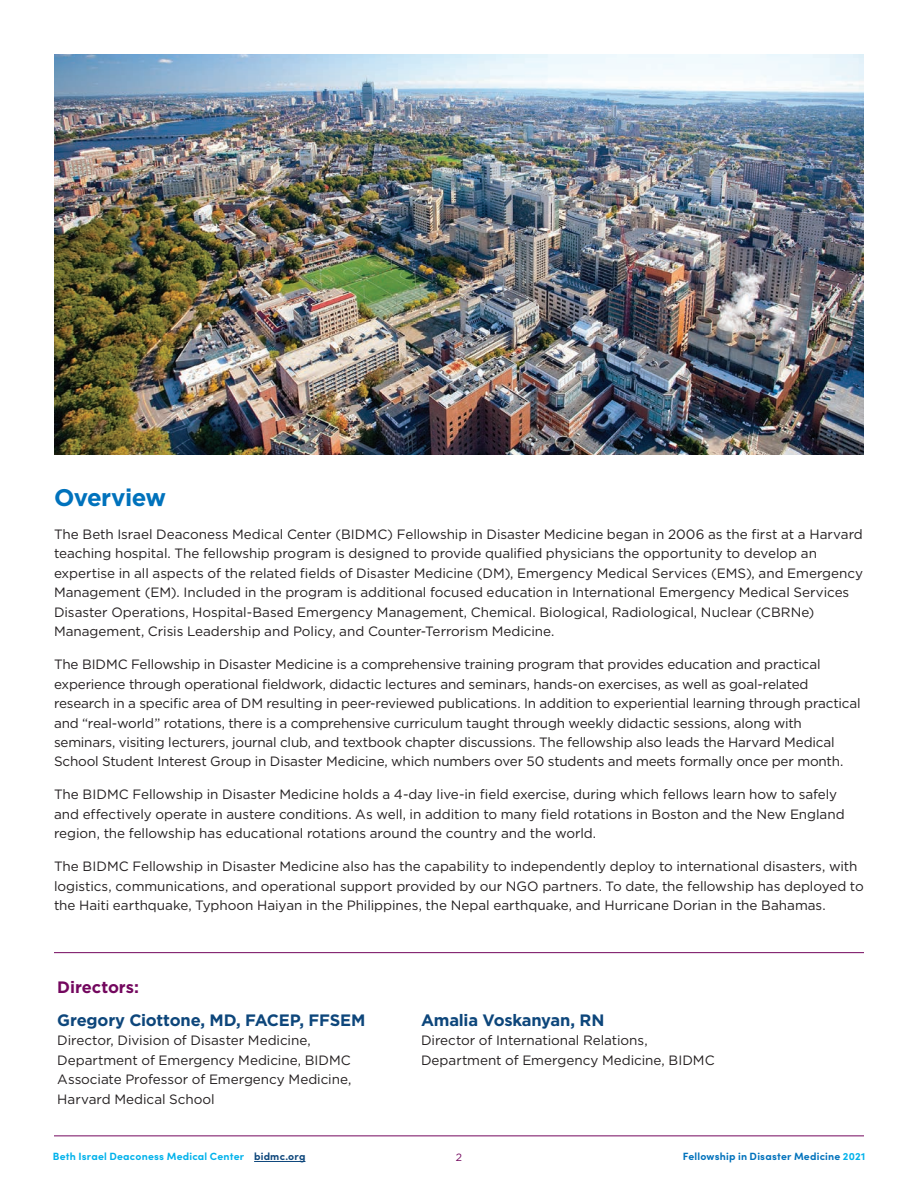
<style>
.page{position:relative;width:918px;height:1188px;background:#fff}
.page>*{position:absolute;margin:0;border:0;box-sizing:border-box;transform-origin:0 0}
.t1{font:700 24px "Gotham";letter-spacing:-.025em;color:#0072bc}
.t2{font:700 16.5px "Gotham";letter-spacing:-.015em;color:#0d467b}
.t3{font:700 16.5px "Gotham";letter-spacing:-.005em;color:#73075e}
.t4{font:13.5px/19.5px "Gotham";letter-spacing:-.01em;color:#231f20}
.t5{font:700 10.5px "Sofia Pro";letter-spacing:.02em;color:#00b2eb}
.t6{font:700 10.5px "Sofia Pro";letter-spacing:.02em;color:#0072bc}
.t7{font:10.5px "Gotham";color:#73075e}
.s1{color:#0d467b}
.s2{color:#00b2eb}
</style>
<div class="page">
<hr style="left:254px;top:1161px;width:51px;height:1px;background:#0d467b">
<hr style="left:54px;top:1136px;width:810px;height:1px;background:#73075e">
<img style="left:54px;top:54px;width:810px;height:401px">
<hr style="left:54px;top:952px;width:810px;height:1px;background:#73075e">
<h1 class="t1" style="left:54px;top:486px;width:114px">Overview</h1>
<p class="t4" style="left:54px;top:525px;width:811px">The Beth Israel Deaconess Medical Center (BIDMC) Fellowship in Disaster Medicine began in 2006 as the first at a Harvard teaching hospital. The fellowship program is designed to provide qualified physicians the opportunity to develop an expertise in all aspects of the related fields of Disaster Medicine (DM), Emergency Medical Services (EMS), and Emergency Management (EM). Included in the program is additional focused education in International Emergency Medical Services Disaster Operations, Hospital-Based Emergency Management, Chemical. Biological, Radiological, Nuclear (CBRNe)<br>Management, Crisis Leadership and Policy, and Counter-Terrorism Medicine.</p>
<p class="t4" style="left:54px;top:655px;width:808px">The BIDMC Fellowship in Disaster Medicine is a comprehensive training program that provides education and practical experience through operational fieldwork, didactic lectures and seminars, hands-on exercises, as well as goal-related research in a specific area of DM resulting in peer-reviewed publications. In addition to experiential learning through practical and “real-world” rotations, there is a comprehensive curriculum taught through weekly didactic sessions, along with seminars, visiting lecturers, journal club, and textbook chapter discussions. The fellowship also leads the Harvard Medical School Student Interest Group in Disaster Medicine, which numbers over 50 students and meets formally once per month.</p>
<p class="t4" style="left:54px;top:786px;width:792px">The BIDMC Fellowship in Disaster Medicine holds a 4-day live-in field exercise, during which fellows learn how to safely and effectively operate in austere conditions. As well, in addition to many field rotations in Boston and the New England region, the fellowship has educational rotations around the country and the world.</p>
<p class="t4" style="left:54px;top:858px;width:811px">The BIDMC Fellowship in Disaster Medicine also has the capability to independently deploy to international disasters, with logistics, communications, and operational support provided by our NGO partners. To date, the fellowship has deployed to the Haiti earthquake, Typhoon Haiyan in the Philippines, the Nepal earthquake, and Hurricane Dorian in the Bahamas.</p>
<p class="t3" style="left:57px;top:980px;width:83px">Directors:</p>
<p class="t2" style="left:57px;top:1013px;width:310px">Gregory Ciottone, MD, FACEP, FFSEM</p>
<p class="t4" style="left:57px;top:1031px;width:296px">Director, Division of Disaster Medicine, Department of Emergency Medicine, BIDMC Associate Professor of Emergency Medicine, Harvard Medical School</p>
<p class="t2" style="left:421px;top:1013px;width:185px">Amalia Voskanyan, RN</p>
<p class="t4" style="left:421px;top:1031px;width:295px">Director of International Relations,<br>Department of Emergency Medicine, BIDMC</p>
<p class="t5" style="left:53px;top:1153px;width:254px">Beth Israel Deaconess Medical Center <span class="s1">bidmc.org</span></p>
<p class="t7" style="left:456px;top:1153px;width:8px">2</p>
<p class="t6" style="left:683px;top:1153px;width:184px">Fellowship in Disaster Medicine <span class="s2">2021</span></p>
</div>
